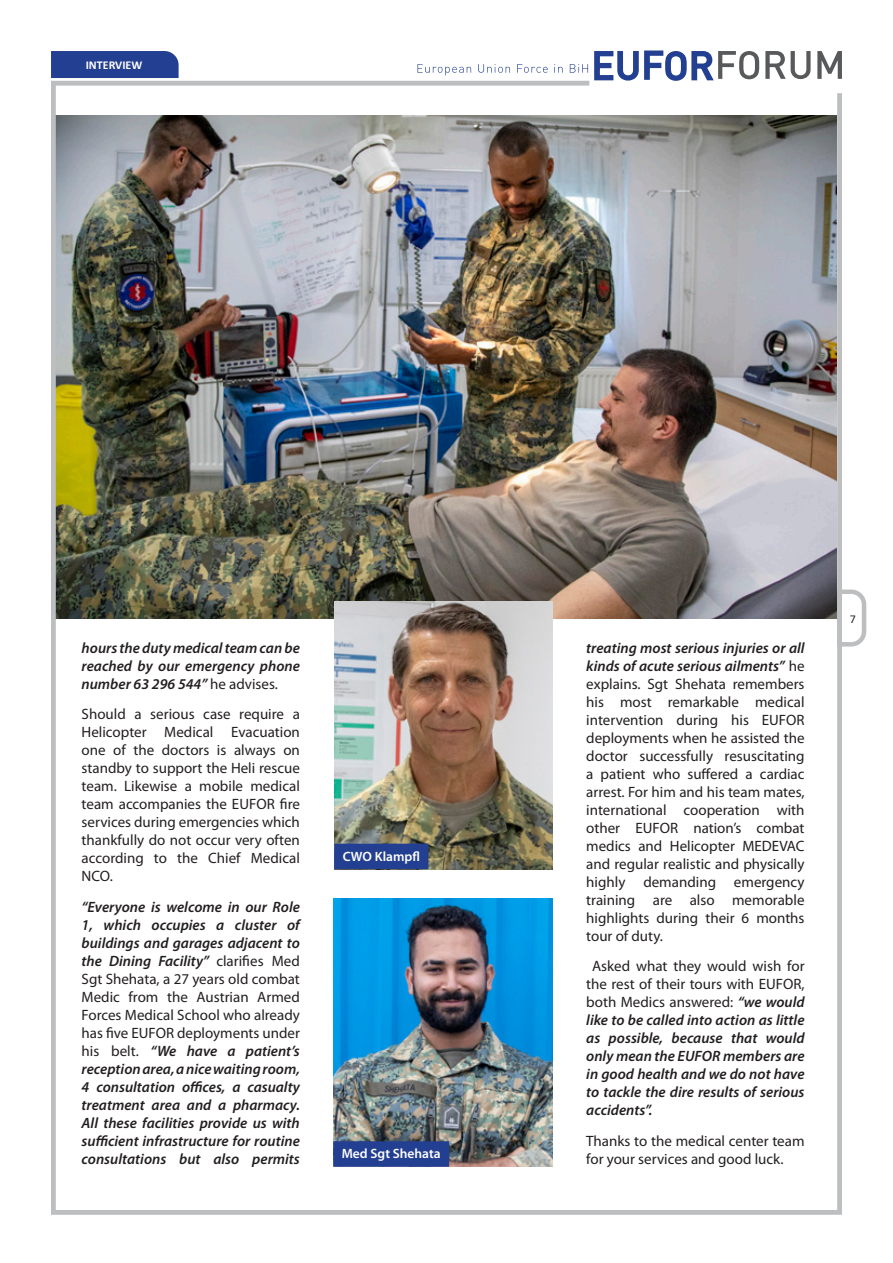
<style>
.page{position:relative;width:893px;height:1263px;background:#fff}
.page>*{position:absolute;margin:0;border:0;box-sizing:border-box;transform-origin:0 0}
.t1{font:15px/18px "Myriad Pro";color:#231f20;text-align:justify}
.t2{font:italic 600 15px/18px "Myriad Pro";color:#231f20;text-align:justify}
.photo_text_blue_left{font:600 13.5px "Myriad Pro";color:#fff}
.t3{font:700 12px "Calibri";color:#fff}
.t4{font:12px "Calibri";color:#231f20}
.s1{font-weight:400;font-style:normal}
.s2{font-weight:600;font-style:italic}
</style>
<div class="page">
<svg style="left:842px;top:589px;width:25px;height:58px"></svg>
<svg style="left:765px;top:51px;width:46px;height:28px"></svg>
<svg style="left:817px;top:51px;width:25px;height:28px"></svg>
<svg style="left:417px;top:64px;width:54px;height:11px"></svg>
<svg style="left:478px;top:64px;width:32px;height:9px"></svg>
<svg style="left:517px;top:64px;width:31px;height:9px"></svg>
<svg style="left:554px;top:64px;width:9px;height:9px"></svg>
<svg style="left:570px;top:50px;width:189px;height:31px"></svg>
<div style="left:51px;top:51px;width:128px;height:27px;background:#233f91"></div>
<img style="left:51px;top:81px;width:791px;height:1134px">
<div style="left:334px;top:844px;width:94px;height:25px;background:#233f91"></div>
<div style="left:333px;top:1141px;width:116px;height:26px;background:#233f91"></div>
<p class="t3" style="left:86px;top:57px;width:58px">INTERVIEW</p>
<p class="t2" style="left:82px;top:638px;width:220px">hours the duty medical team can be reached by our emergency phone number 63 296 544” <span class="s1">he advises.</span></p>
<p class="t1" style="left:82px;top:705px;width:220px">Should a serious case require a Helicopter Medical Evacuation one of the doctors is always on standby to support the Heli rescue team. Likewise a mobile medical team accompanies the EUFOR fire services during emergencies which thankfully do not occur very often according to the Chief Medical NCO.</p>
<p class="t2" style="left:82px;top:898px;width:220px">“Everyone is welcome in our Role 1, which occupies a cluster of buildings and garages adjacent to the Dining Facility” <span class="s1">clarifies Med Sgt Shehata, a 27 years old combat Medic from the Austrian Armed Forces Medical School who already has five EUFOR deployments under his belt.</span> “We have a patient’s reception area, a nice waiting room, 4 consultation offices, a casualty treatment area and a pharmacy.<br>All these facilities provide us with sufficient infrastructure for routine consultations but also permits</p>
<p class="photo_text_blue_left" style="left:343px;top:847px;width:79px">CWO Klampfl</p>
<p class="photo_text_blue_left" style="left:342px;top:1145px;width:100px">Med Sgt Shehata</p>
<p class="t1" style="left:586px;top:638px;width:220px"><span class="s2">treating most serious injuries or all kinds of acute serious ailments”</span> he explains. Sgt Shehata remembers his most remarkable medical intervention during his EUFOR deployments when he assisted the doctor successfully resuscitating a patient who suffered a cardiac arrest. For him and his team mates, international cooperation with other EUFOR nation’s combat medics and Helicopter MEDEVAC and regular realistic and physically highly demanding emergency training are also memorable highlights during their 6 months tour of duty.</p>
<p class="t2" style="left:586px;top:957px;width:220px;text-indent:6px"><span class="s1">Asked what they would wish for the rest of their tours with EUFOR, both Medics answered:</span> “we would like to be called into action as little as possible, because that would only mean the EUFOR members are in good health and we do not have to tackle the dire results of serious accidents”.</p>
<p class="t1" style="left:586px;top:1132px;width:220px">Thanks to the medical center team for your services and good luck.</p>
<p class="t4" style="left:850px;top:611px;width:8px">7</p>
</div>
